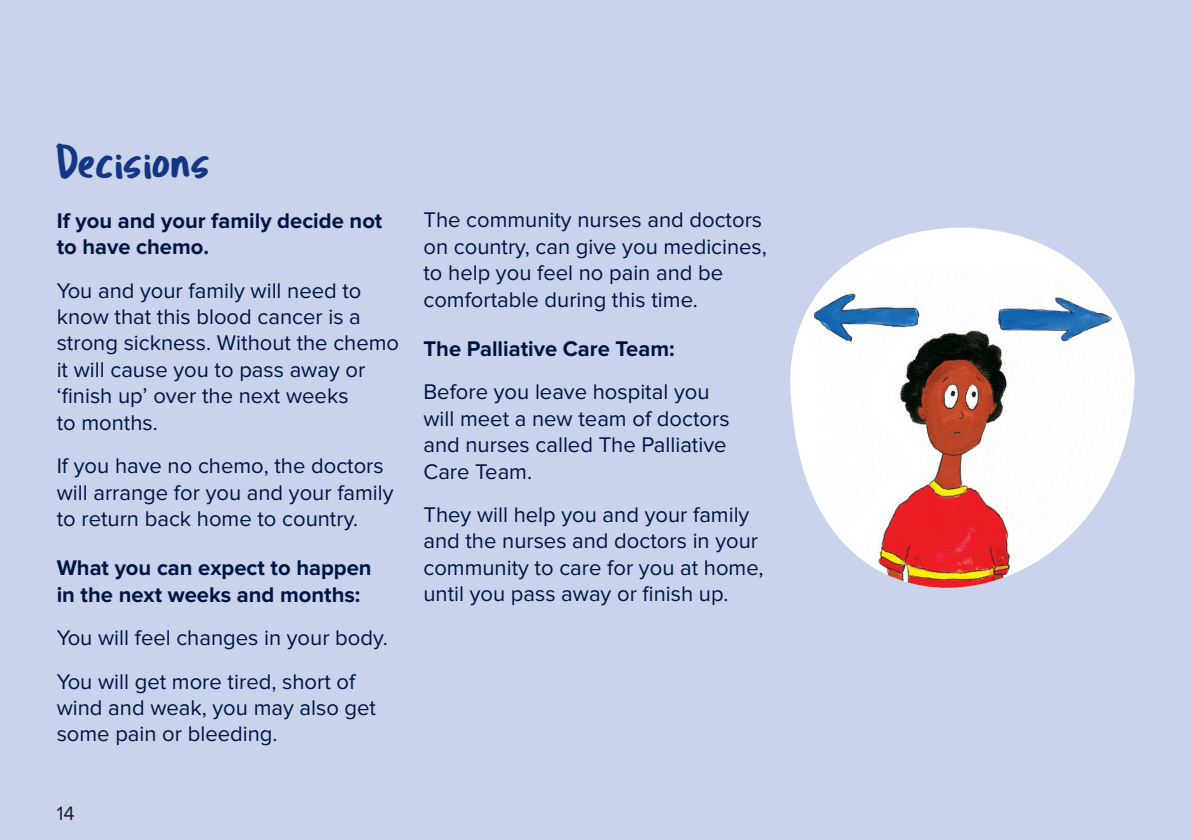
<style>
.page{position:relative;width:1191px;height:840px;background:#fff}
.page>*{position:absolute;margin:0;border:0;box-sizing:border-box;transform-origin:0 0}
.Internal_Page_Headin{font:48px "Tragic Marker";color:#133583}
.Body_copy__Regular{font:22px/26.4px "Proxima Nova";color:#001443}
.Body_copy__Regular-2{font:700 22px/26.4px "Proxima Nova";color:#001443}
.t1{font:20px "Proxima Nova";color:#231f20}
</style>
<div class="page">
<div style="left:0;top:0;width:1191px;height:839px;background:#c9d3eb"></div>
<svg style="left:790px;top:227px;width:288px;height:271px;fill:#fff"></svg>
<img style="left:814px;top:266px;width:320px;height:322px">
<p class="Internal_Page_Headin" style="left:57px;top:132px;width:156px">Decisions</p>
<p class="Body_copy__Regular-2" style="left:57px;top:207px;width:327px">If you and your family decide not to have chemo.</p>
<p class="Body_copy__Regular" style="left:57px;top:277px;width:344px">You and your family will need to know that this blood cancer is a strong sickness. Without the chemo it will cause you to pass away or ‘finish up’ over the next weeks<br>to months.</p>
<p class="Body_copy__Regular" style="left:57px;top:453px;width:338px">If you have no chemo, the doctors will arrange for you and your family to return back home to country.</p>
<p class="Body_copy__Regular-2" style="left:57px;top:555px;width:316px">What you can expect to happen in the next weeks and months:</p>
<p class="Body_copy__Regular" style="left:57px;top:624px;width:332px">You will feel changes in your body.</p>
<p class="Body_copy__Regular" style="left:57px;top:668px;width:321px">You will get more tired, short of wind and weak, you may also get some pain or bleeding.</p>
<p class="t1" style="left:57px;top:800px;width:19px">14</p>
<p class="Body_copy__Regular" style="left:423px;top:207px;width:345px">The community nurses and doctors on country, can give you medicines, to help you feel no pain and be comfortable during this time.</p>
<p class="Body_copy__Regular-2" style="left:423px;top:335px;width:253px">The Palliative Care Team:</p>
<p class="Body_copy__Regular" style="left:423px;top:379px;width:308px">Before you leave hospital you will meet a new team of doctors and nurses called The Palliative<br>Care Team.</p>
<p class="Body_copy__Regular" style="left:423px;top:501px;width:342px">They will help you and your family and the nurses and doctors in your community to care for you at home, until you pass away or finish up.</p>
</div>
